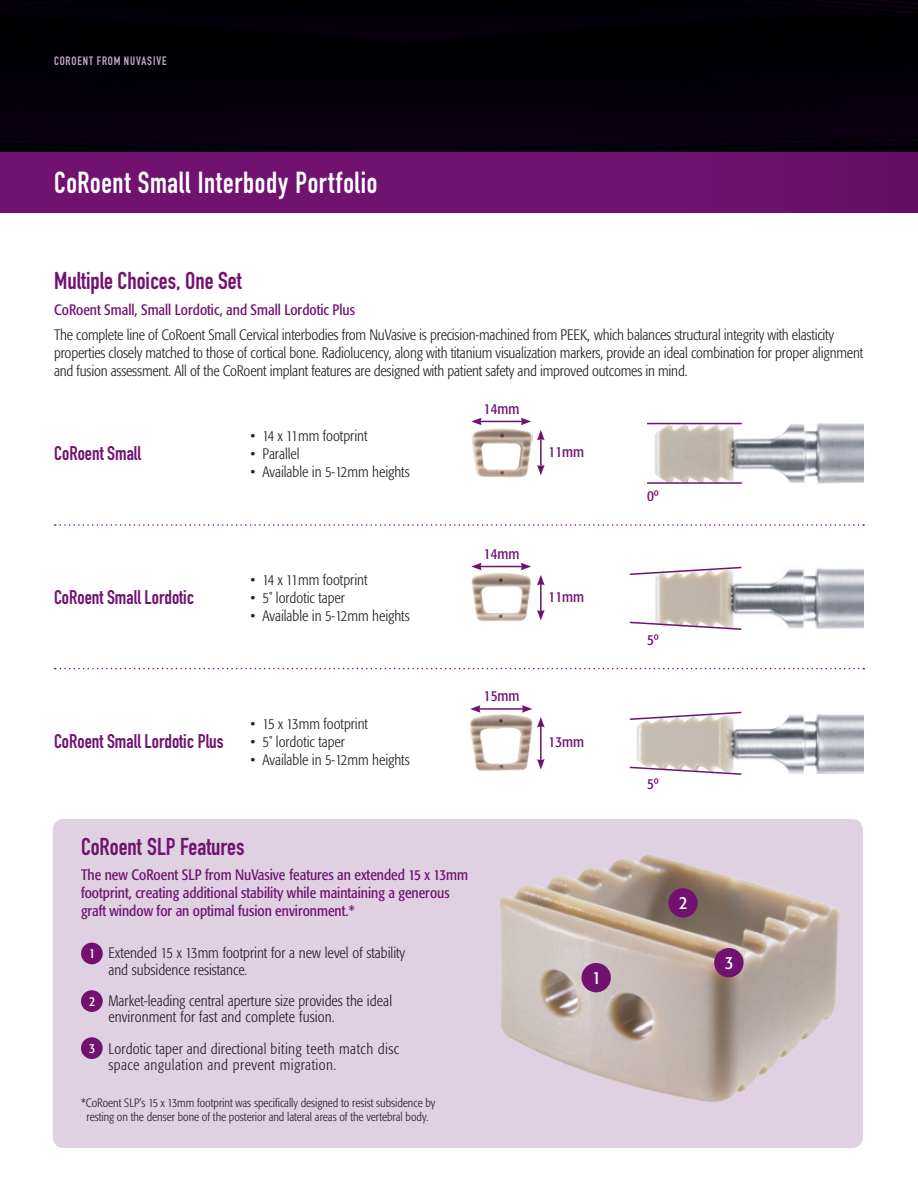
<style>
.page{position:relative;width:918px;height:1188px;background:#fff}
.page>*{position:absolute;margin:0;border:0;box-sizing:border-box;transform-origin:0 0}
.Inside-SS-Page_Headi{font:30px "DIN Engschrift Std";letter-spacing:.025em;color:#fff;scale:.95 1}
.Paragraph_Style_3{font:24px "DIN Engschrift Std";color:#711271}
.Paragraph_Style_2{font:24px "DIN Engschrift Std";color:#711271}
.t1{font:19.5px "DIN Engschrift Std";color:#711271}
.t2{font:condensed 18.3px "Formata";color:#fff}
.t3{font:300 condensed 15px/18px "Formata";letter-spacing:-.01em;color:#231f20}
.Paragraph_Style_2-2{font:condensed 15px/18px "Formata";color:#711271}
.t4{font:300 condensed 15px/16.5px "Formata";letter-spacing:.03em;color:#231f20}
.Paragraph_Style_3-2{font:condensed 15px "Formata";color:#711271}
.t5{font:condensed 13.5px "Formata";color:#fff}
.t6{font:300 condensed 12px/14.4px "Formata";color:#231f20;text-align:center}
.t7{font:12px "DIN Engschrift Std";letter-spacing:.07em;color:#c3a9c8}
</style>
<div class="page">
<svg style="left:55px;top:668px;width:809px;height:1px"></svg>
<svg style="left:55px;top:524px;width:809px;height:2px"></svg>
<img style="left:471px;top:573px;width:60px;height:48px">
<img style="left:471px;top:428px;width:62px;height:49px">
<img style="left:469px;top:714px;width:63px;height:57px">
<div style="left:53px;top:819px;width:810px;height:329px;background:#dfd0e2;border-radius:11px"></div>
<img style="left:655px;top:568px;width:209px;height:61px">
<img style="left:653px;top:422px;width:211px;height:62px">
<img style="left:637px;top:714px;width:227px;height:59px">
<svg style="left:629px;top:711px;width:114px;height:10px"></svg>
<svg style="left:629px;top:566px;width:114px;height:10px"></svg>
<svg style="left:629px;top:766px;width:114px;height:9px"></svg>
<svg style="left:629px;top:621px;width:114px;height:9px"></svg>
<hr style="left:647px;top:423px;width:95px;height:1px;background:#711271">
<hr style="left:647px;top:482px;width:95px;height:2px;background:#711271">
<hr style="left:479px;top:421px;width:44px;height:1px;background:#711271">
<svg style="left:471px;top:418px;width:11px;height:7px"></svg>
<svg style="left:521px;top:418px;width:10px;height:7px"></svg>
<hr style="left:479px;top:566px;width:44px;height:1px;background:#711271">
<svg style="left:471px;top:563px;width:11px;height:7px"></svg>
<svg style="left:521px;top:563px;width:10px;height:7px"></svg>
<hr style="left:478px;top:708px;width:46px;height:2px;background:#711271">
<svg style="left:470px;top:705px;width:11px;height:8px"></svg>
<hr style="left:540px;top:438px;width:2px;height:29px;background:#711271">
<svg style="left:537px;top:430px;width:8px;height:10px"></svg>
<svg style="left:537px;top:465px;width:8px;height:10px"></svg>
<hr style="left:540px;top:583px;width:2px;height:29px;background:#711271">
<svg style="left:537px;top:575px;width:8px;height:10px"></svg>
<svg style="left:537px;top:610px;width:8px;height:10px"></svg>
<hr style="left:540px;top:725px;width:2px;height:36px;background:#711271">
<svg style="left:522px;top:705px;width:23px;height:23px"></svg>
<svg style="left:537px;top:759px;width:8px;height:11px"></svg>
<img style="left:499px;top:854px;width:341px;height:249px">
<div style="left:582px;top:963px;width:29px;height:29px;background:#711271;border-radius:50%"></div>
<div style="left:668px;top:888px;width:30px;height:30px;background:#711271;border-radius:50%"></div>
<div style="left:714px;top:948px;width:30px;height:29px;background:#711271;border-radius:50%"></div>
<div style="left:81px;top:943px;width:22px;height:21px;background:#711271;border-radius:50%"></div>
<div style="left:81px;top:990px;width:22px;height:22px;background:#711271;border-radius:50%"></div>
<div style="left:81px;top:1037px;width:22px;height:22px;background:#711271;border-radius:50%"></div>
<div style="left:0;top:0;width:918px;height:152px;background:#030009"></div>
<div style="left:0;top:152px;width:918px;height:61px;background:#711271"></div>
<p class="t7" style="left:54px;top:54px;width:114px">COROENT FROM NUVASIVE</p>
<p class="Inside-SS-Page_Headi" style="left:54px;top:165px;width:342px">CoRoent Small Interbody Portfolio</p>
<p class="Paragraph_Style_3" style="left:54px;top:267px;width:189px">Multiple Choices, One Set</p>
<p class="Paragraph_Style_3-2" style="left:54px;top:301px;width:303px">CoRoent Small, Small Lordotic, and Small Lordotic Plus</p>
<p class="t3" style="left:54px;top:326px;width:811px">The complete line of CoRoent Small Cervical interbodies from NuVasive is precision-machined from PEEK, which balances structural integrity with elasticity properties closely matched to those of cortical bone. Radiolucency, along with titanium visualization markers, provide an ideal combination for proper alignment and fusion assessment. All of the CoRoent implant features are designed with patient safety and improved outcomes in mind.</p>
<p class="t1" style="left:54px;top:442px;width:88px">CoRoent Small</p>
<p class="t3" style="left:250px;top:427px;width:118px">• 14 x 11mm footprint</p>
<p class="t3" style="left:250px;top:445px;width:51px">• Parallel</p>
<p class="t3" style="left:250px;top:463px;width:161px">• Available in 5-12mm heights</p>
<p class="t1" style="left:54px;top:586px;width:142px">CoRoent Small Lordotic</p>
<p class="t3" style="left:250px;top:571px;width:118px">• 14 x 11mm footprint</p>
<p class="t3" style="left:250px;top:589px;width:96px">• 5˚ lordotic taper</p>
<p class="t3" style="left:250px;top:607px;width:161px">• Available in 5-12mm heights</p>
<p class="t1" style="left:54px;top:730px;width:171px">CoRoent Small Lordotic Plus</p>
<p class="t3" style="left:250px;top:715px;width:119px">• 15 x 13mm footprint</p>
<p class="t3" style="left:250px;top:733px;width:96px">• 5˚ lordotic taper</p>
<p class="t3" style="left:250px;top:751px;width:161px">• Available in 5-12mm heights</p>
<p class="Paragraph_Style_2-2" style="left:484px;top:400px;width:37px">14mm</p>
<p class="Paragraph_Style_2-2" style="left:484px;top:545px;width:37px">14mm</p>
<p class="Paragraph_Style_2-2" style="left:484px;top:687px;width:37px">15mm</p>
<p class="Paragraph_Style_2" style="left:81px;top:832px;width:165px">CoRoent SLP Features</p>
<p class="Paragraph_Style_2-2" style="left:81px;top:866px;width:389px">The new CoRoent SLP from NuVasive features an extended 15 x 13mm footprint, creating additional stability while maintaining a generous graft window for an optimal fusion environment.*</p>
<p class="t5" style="left:89px;top:945px;width:8px">1</p>
<p class="t3" style="left:108px;top:945px;width:298px;line-height:16.5px">Extended 15 x 13mm footprint for a new level of stability and subsidence resistance.</p>
<p class="t5" style="left:89px;top:993px;width:8px">2</p>
<p class="t3" style="left:108px;top:993px;width:285px;line-height:16.5px">Market-leading central aperture size provides the ideal environment for fast and complete fusion.</p>
<p class="t5" style="left:89px;top:1040px;width:8px">3</p>
<p class="t4" style="left:108px;top:1040px;width:292px">Lordotic taper and directional biting teeth match disc space angulation and prevent migration.</p>
<p class="t6" style="left:81px;top:1096px;width:356px">*CoRoent SLP’s 15 x 13mm footprint was specifically designed to resist subsidence by resting on the denser bone of the posterior and lateral areas of the vertebral body.</p>
<p class="Paragraph_Style_2-2" style="left:549px;top:443px;width:37px">11mm</p>
<p class="Paragraph_Style_2-2" style="left:549px;top:588px;width:37px">11mm</p>
<p class="Paragraph_Style_2-2" style="left:549px;top:733px;width:37px">13mm</p>
<p class="t2" style="left:592px;top:967px;width:10px">1</p>
<p class="Paragraph_Style_2-2" style="left:647px;top:487px;width:13px">0º</p>
<p class="Paragraph_Style_2-2" style="left:647px;top:631px;width:13px">5º</p>
<p class="Paragraph_Style_2-2" style="left:647px;top:775px;width:13px">5º</p>
<p class="t2" style="left:679px;top:892px;width:10px">2</p>
<p class="t2" style="left:725px;top:952px;width:10px">3</p>
</div>
